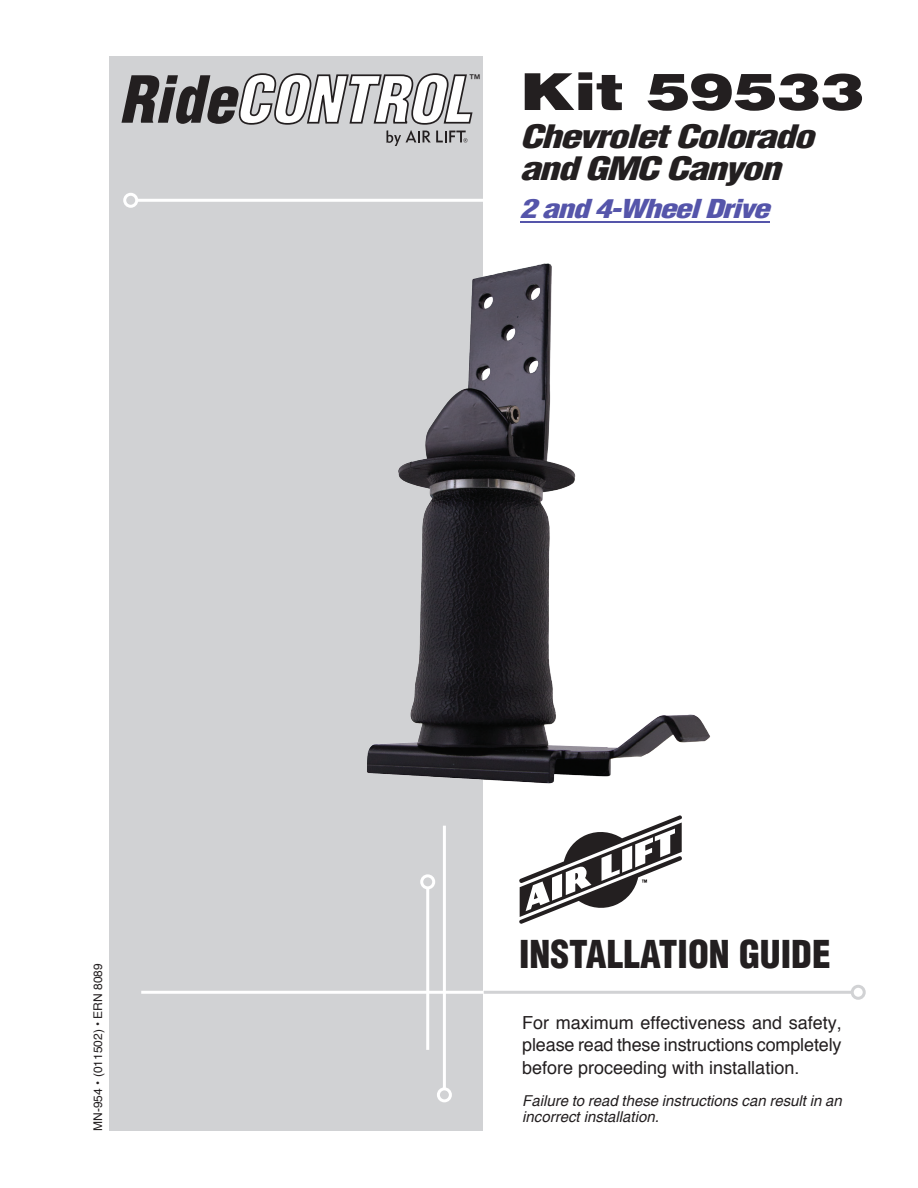
<style>
.page{position:relative;width:918px;height:1188px;background:#fff}
.page>*{position:absolute;margin:0;border:0;box-sizing:border-box;transform-origin:0 0}
.t1{font:900 51px "Helvetica";letter-spacing:-.01em;color:#231f20;scale:1.3 1}
.t2{font:900 condensed 37.5px "Helvetica";color:#231f20}
.t3{font:italic 900 condensed 31.5px/31.5px "Helvetica";letter-spacing:-.04em;color:#231f20;scale:1.3 1}
.t4{font:italic 900 condensed 25.5px "Helvetica";letter-spacing:-.04em;color:#55a;scale:1.3 1}
.t5{font:18px/22px "Helvetica";color:#231f20;text-align:justify}
.t6{font:italic 15px/16.5px "Helvetica";color:#231f20}
.t7{font:13.5px "Helvetica";color:#231f20}
.t8{font:12px "Helvetica";color:#231f20}
</style>
<div class="page">
<div style="left:110px;top:56px;width:373px;height:1075px;background:#d1d2d4"></div>
<hr style="left:141px;top:991px;width:712px;height:3px;background:#fff">
<hr style="left:443px;top:826px;width:3px;height:263px;background:#fff">
<div style="left:437px;top:1087px;width:15px;height:15px;border:3px solid #fff;border-radius:50%"></div>
<hr style="left:426px;top:888px;width:3px;height:162px;background:#fff">
<div style="left:420px;top:874px;width:15px;height:15px;border:3px solid #fff;border-radius:50%"></div>
<hr style="left:484px;top:991px;width:368px;height:3px;background:#d1d2d4">
<div style="left:851px;top:985px;width:15px;height:15px;border:3px solid #d1d2d4;border-radius:50%"></div>
<hr style="left:137px;top:199px;width:368px;height:3px;background:#fff">
<div style="left:123px;top:193px;width:15px;height:15px;border:3px solid #fff;border-radius:50%"></div>
<svg style="left:519px;top:815px;width:163px;height:109px"></svg>
<hr style="left:520px;top:221px;width:249px;height:1px;background:#55a">
<img style="left:367px;top:263px;width:343px;height:521px">
<svg style="left:122px;top:73px;width:351px;height:73px"></svg>
<p class="t8" style="left:90px;top:1131px;width:169px;rotate:-90deg">MN-954 • (011502) • ERN 8089</p>
<p class="t7" style="left:468px;top:71px;width:15px">™</p>
<h1 class="t1" style="left:520px;top:58px;width:267px">Kit 59533</h1>
<h3 class="t3" style="left:520px;top:121px;width:228px">Chevrolet Colorado and GMC Canyon</h3>
<h3 class="t4" style="left:520px;top:193px;width:194px">2 and 4-Wheel Drive</h3>
<h2 class="t2" style="left:519px;top:931px;width:313px">INSTALLATION GUIDE</h2>
<p class="t5" style="left:522px;top:1012px;width:321px">For maximum effectiveness and safety, please read these instructions completely before proceeding with installation.</p>
<p class="t6" style="left:522px;top:1093px;width:321px">Failure to read these instructions can result in an incorrect installation.</p>
</div>
